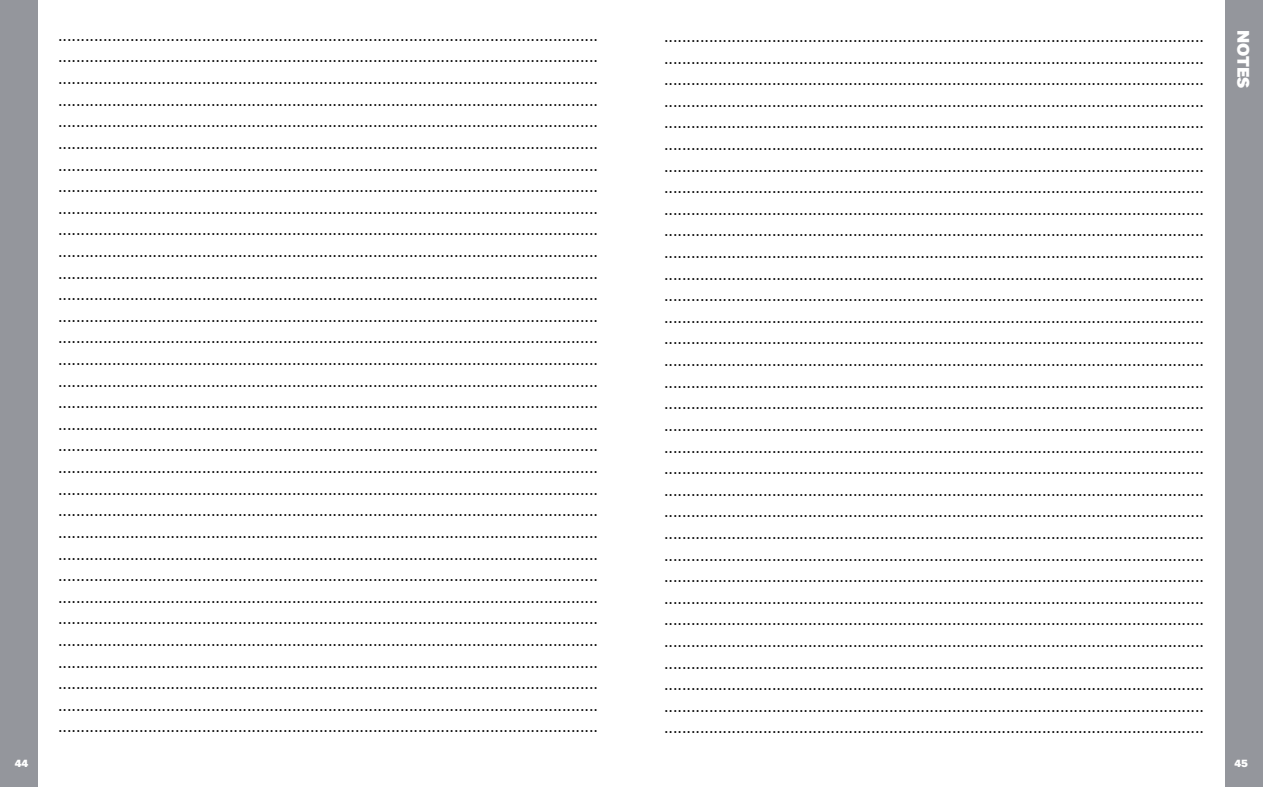
<style>
.page{position:relative;width:1263px;height:787px;background:#fff}
.page>*{position:absolute;margin:0;border:0;box-sizing:border-box;transform-origin:0 0}
.t1{font:18px/21.6px "Times";color:#000;text-align:justify}
.t2{font:900 17.25px "SFR";letter-spacing:-.005em;color:#fff}
.t3{font:900 10.5px "SFR";color:#fff}
</style>
<div class="page">
<div style="left:0;top:0;width:38px;height:787px;background:#94969c"></div>
<div style="left:1225px;top:0;width:38px;height:787px;background:#94969c"></div>
<p class="t1" style="left:57px;top:22px;width:541px">........................................................................................................................ ........................................................................................................................ ........................................................................................................................ ........................................................................................................................ ........................................................................................................................ ........................................................................................................................ ........................................................................................................................ ........................................................................................................................ ........................................................................................................................ ........................................................................................................................ ........................................................................................................................ ........................................................................................................................ ........................................................................................................................ ........................................................................................................................ ........................................................................................................................ ........................................................................................................................ ........................................................................................................................ ........................................................................................................................ ........................................................................................................................ ........................................................................................................................ ........................................................................................................................ ........................................................................................................................ ........................................................................................................................ ........................................................................................................................ ........................................................................................................................ ........................................................................................................................ ........................................................................................................................ ........................................................................................................................ ........................................................................................................................ ........................................................................................................................ ........................................................................................................................ ........................................................................................................................ ........................................................................................................................</p>
<p class="t2" style="left:1253px;top:30px;width:60px;rotate:90deg">NOTES</p>
<p class="t1" style="left:663px;top:24px;width:541px">........................................................................................................................ ........................................................................................................................ ........................................................................................................................ ........................................................................................................................ ........................................................................................................................ ........................................................................................................................ ........................................................................................................................ ........................................................................................................................ ........................................................................................................................ ........................................................................................................................ ........................................................................................................................ ........................................................................................................................ ........................................................................................................................ ........................................................................................................................ ........................................................................................................................ ........................................................................................................................ ........................................................................................................................ ........................................................................................................................ ........................................................................................................................ ........................................................................................................................ ........................................................................................................................ ........................................................................................................................ ........................................................................................................................ ........................................................................................................................ ........................................................................................................................ ........................................................................................................................ ........................................................................................................................ ........................................................................................................................ ........................................................................................................................ ........................................................................................................................ ........................................................................................................................ ........................................................................................................................ ........................................................................................................................</p>
<p class="t3" style="left:15px;top:757px;width:15px">44</p>
<p class="t3" style="left:1234px;top:757px;width:15px">45</p>
</div>
